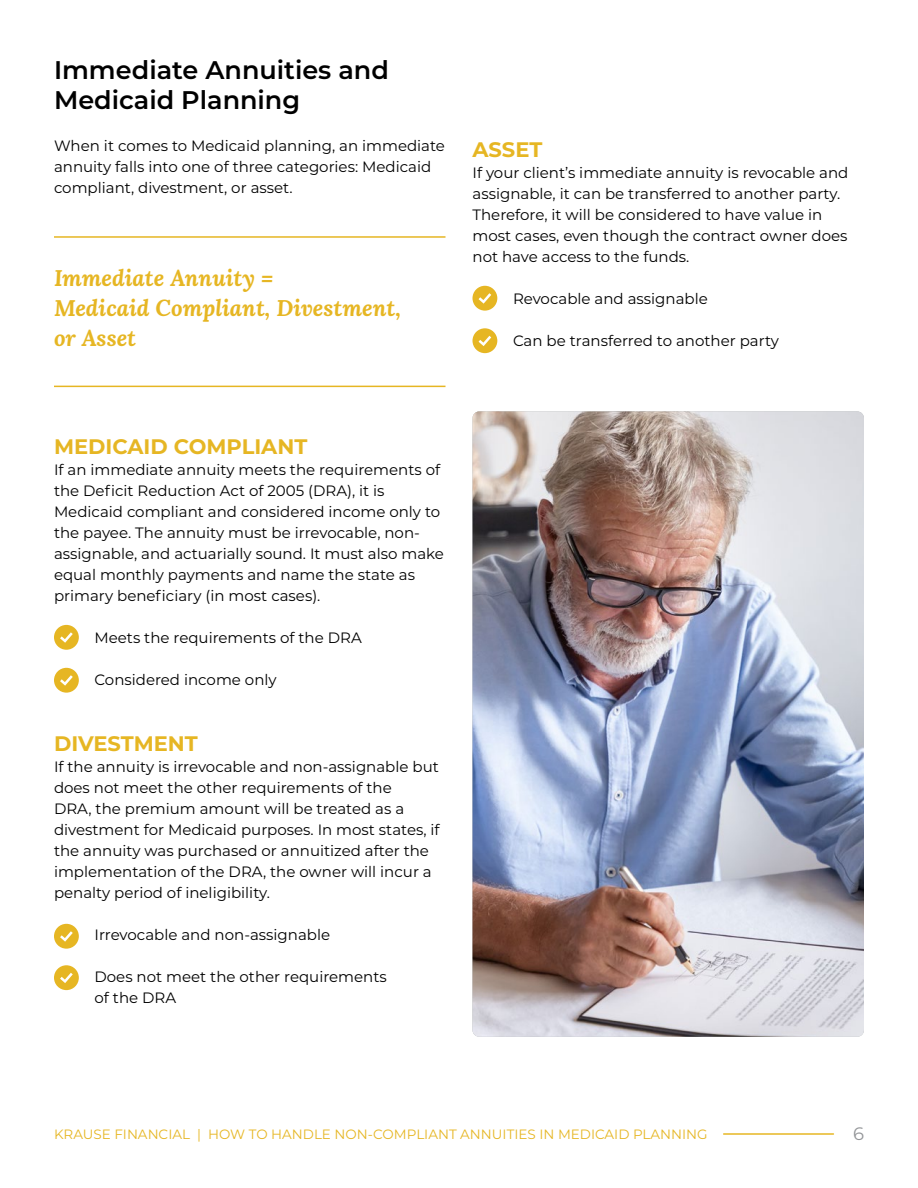
<style>
.page{position:relative;width:918px;height:1188px;background:#fff}
.page>*{position:absolute;margin:0;border:0;box-sizing:border-box;transform-origin:0 0}
.t1{font:600 25.5px/30.6px "Montserrat";color:#000}
.t2{font:italic 700 22.5px/30px "Lora";color:#e6b623}
.t3{font:700 21px "Montserrat";color:#e6b623}
.t4{font:18px "Montserrat";color:#939598}
.t5{font:15px/21px "Montserrat";color:#000}
.t6{font:13.5px "Montserrat";color:#e6b623}
</style>
<div class="page">
<hr style="left:724px;top:1133px;width:109px;height:2px;background:#e6b623">
<hr style="left:54px;top:236px;width:392px;height:2px;background:#e6b623">
<hr style="left:54px;top:386px;width:392px;height:1px;background:#e6b623">
<svg style="left:54px;top:625px;width:25px;height:25px"></svg>
<svg style="left:54px;top:668px;width:25px;height:25px"></svg>
<svg style="left:472px;top:286px;width:25px;height:25px"></svg>
<svg style="left:472px;top:328px;width:25px;height:25px"></svg>
<svg style="left:54px;top:924px;width:25px;height:25px"></svg>
<svg style="left:54px;top:965px;width:25px;height:25px"></svg>
<img style="left:472px;top:411px;width:392px;height:626px">
<h1 class="t1" style="left:54px;top:53px;width:337px">Immediate Annuities and<br>Medicaid Planning</h1>
<p class="t5" style="left:54px;top:135px;width:392px">When it comes to Medicaid planning, an immediate annuity falls into one of three categories: Medicaid compliant, divestment, or asset.</p>
<h2 class="t2" style="left:54px;top:262px;width:348px">Immediate Annuity =<br>Medicaid Compliant, Divestment, or Asset</h2>
<h3 class="t3" style="left:472px;top:134px;width:71px">ASSET</h3>
<p class="t5" style="left:472px;top:162px;width:377px">If your client’s immediate annuity is revocable and assignable, it can be transferred to another party.<br>Therefore, it will be considered to have value in most cases, even though the contract owner does not have access to the funds.</p>
<p class="t5" style="left:513px;top:288px;width:196px">Revocable and assignable</p>
<p class="t5" style="left:513px;top:330px;width:268px">Can be transferred to another party</p>
<h3 class="t3" style="left:54px;top:432px;width:255px">MEDICAID COMPLIANT</h3>
<p class="t5" style="left:54px;top:459px;width:392px">If an immediate annuity meets the requirements of the Deficit Reduction Act of 2005 (DRA), it is Medicaid compliant and considered income only to the payee. The annuity must be irrevocable, non&shy;assignable, and actuarially sound. It must also make equal monthly payments and name the state as primary beneficiary (in most cases).</p>
<p class="t5" style="left:94px;top:627px;width:269px">Meets the requirements of the DRA</p>
<p class="t5" style="left:94px;top:669px;width:184px">Considered income only</p>
<h3 class="t3" style="left:54px;top:729px;width:145px">DIVESTMENT</h3>
<p class="t5" style="left:54px;top:756px;width:387px">If the annuity is irrevocable and non-assignable but does not meet the other requirements of the<br>DRA, the premium amount will be treated as a divestment for Medicaid purposes. In most states, if the annuity was purchased or annuitized after the implementation of the DRA, the owner will incur a penalty period of ineligibility.</p>
<p class="t5" style="left:94px;top:924px;width:237px">Irrevocable and non-assignable</p>
<p class="t5" style="left:94px;top:966px;width:294px">Does not meet the other requirements of the DRA</p>
<p class="t6" style="left:54px;top:1125px;width:655px">KRAUSE FINANCIAL | HOW TO HANDLE NON-COMPLIANT ANNUITIES IN MEDICAID PLANNING</p>
<p class="t4" style="left:853px;top:1121px;width:12px">6</p>
</div>
